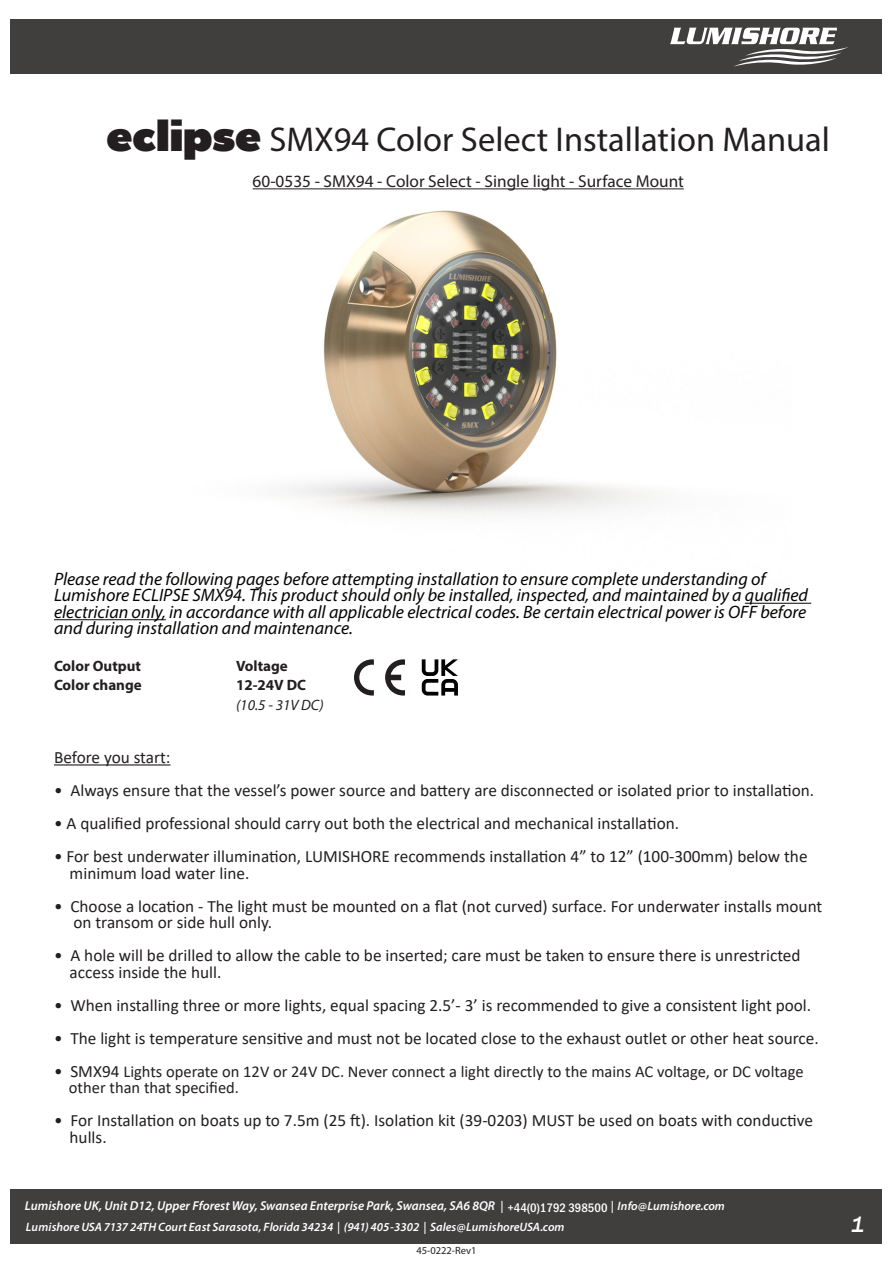
<style>
.page{position:relative;width:893px;height:1263px;background:#fff}
.page>*{position:absolute;margin:0;border:0;box-sizing:border-box;transform-origin:0 0}
.t1{font:34.5px "Myriad Pro";color:#231f20}
.t2{font:italic 500 22.5px "Franklin Gothic";color:#fff}
.t3{font:italic 18px/16.5px "Myriad Pro";color:#040503;text-align:justify}
.t4{font:17.25px/16.5px "Calibri";color:#231f20}
.t5{font:17.25px "Myriad Pro";color:#231f20}
.t6{font:16.5px/16.5px "Calibri";color:#231f20}
.t7{font:700 15px "Myriad Pro";color:#231f20}
.t8{font:italic 15px "Myriad Pro";color:#231f20}
.t9{font:italic 600 12.9px "Myriad Pro";color:#fff}
.t10{font:500 12.75px "Franklin Gothic URW Cond";color:#fff}
.t11{font:italic 600 12.15px "Myriad Pro";color:#fff}
.t12{font:10.5px "Myriad Pro";color:#231f20}
.s1{font-family:"Catalpa";font-weight:800;font-size:42px}
.s2{font-size:17.25px}
.s3{font-size:12.15px}
</style>
<div class="page">
<div style="left:11px;top:1189px;width:871px;height:54px;background:#413e3e"></div>
<div style="left:11px;top:20px;width:871px;height:54px;background:#413e3e"></div>
<svg style="left:670px;top:28px;width:178px;height:39px"></svg>
<img style="left:252px;top:188px;width:540px;height:416px">
<hr style="left:745px;top:603px;width:66px;height:1px;background:#040503">
<hr style="left:54px;top:619px;width:112px;height:1px;background:#040503">
<hr style="left:54px;top:764px;width:117px;height:1px;background:#231f20">
<hr style="left:253px;top:188px;width:431px;height:1px;background:#231f20">
<svg style="left:354px;top:659px;width:20px;height:36px"></svg>
<svg style="left:385px;top:659px;width:20px;height:36px"></svg>
<svg style="left:422px;top:659px;width:36px;height:36px"></svg>
<p class="t1" style="left:106px;top:118px;width:725px"><span class="s1">eclipse</span> SMX94 Color Select Installation Manual</p>
<p class="t5" style="left:253px;top:171px;width:433px">60-0535 - SMX94 - Color Select - Single light - Surface Mount</p>
<p class="t3" style="left:54px;top:570px;width:713px">Please read the following pages before attempting installation to ensure complete understanding of</p>
<p class="t3" style="left:54px;top:587px;width:755px">Lumishore ECLIPSE SMX94. This product should only be installed, inspected, and maintained by a qualified electrician only, in accordance with all applicable electrical codes. Be certain electrical power is OFF before and during installation and maintenance.</p>
<p class="t7" style="left:54px;top:656px;width:89px">Color Output</p>
<p class="t7" style="left:54px;top:675px;width:89px">Color change</p>
<p class="t7" style="left:236px;top:656px;width:53px">Voltage</p>
<p class="t7" style="left:236px;top:675px;width:72px">12-24V DC</p>
<p class="t8" style="left:236px;top:695px;width:89px">(10.5 - 31V DC)</p>
<p class="t4" style="left:54px;top:749px;width:118px">Before you start:</p>
<p class="t4" style="left:54px;top:782px;width:762px">• Always ensure that the vessel’s power source and battery are disconnected or isolated prior to installation.</p>
<p class="t4" style="left:54px;top:815px;width:627px">• A qualified professional should carry out both the electrical and mechanical installation.</p>
<p class="t4" style="left:70px;top:848px;width:739px;text-indent:-16px">• For best underwater illumination, LUMISHORE recommends installation 4” to 12” (100-300mm) below the minimum load water line.</p>
<p class="t4" style="left:73px;top:897px;width:750px;text-indent:-19px">• Choose a location - The light must be mounted on a flat (not curved) surface. For underwater installs mount on transom or side hull only.</p>
<p class="t4" style="left:70px;top:947px;width:732px;text-indent:-16px">• A hole will be drilled to allow the cable to be inserted; care must be taken to ensure there is unrestricted access inside the hull.</p>
<p class="t4" style="left:54px;top:996px;width:759px">• When installing three or more lights, equal spacing 2.5’- 3’ is recommended to give a consistent light pool.</p>
<p class="t4" style="left:54px;top:1029px;width:766px">• The light is temperature sensitive and must not be located close to the exhaust outlet or other heat source.</p>
<p class="t6" style="left:69px;top:1062px;width:736px;text-indent:-15px"><span class="s2">• SMX94</span> Lights operate on 12V or 24V DC. Never connect a light directly to the mains AC voltage, or DC voltage other than that specified.</p>
<p class="t4" style="left:70px;top:1112px;width:745px;text-indent:-16px">• For Installation on boats up to 7.5m (25 ft). Isolation kit (39-0203) MUST be used on boats with conductive hulls.</p>
<p class="t9" style="left:25px;top:1198px;width:701px">Lumishore UK, Unit D12, Upper Fforest Way, Swansea Enterprise Park, Swansea, SA6 8QR <span class="s3">| + 44(0)208 144 1694 | Info@Lumishore.com</span></p>
<p class="t11" style="left:26px;top:1220px;width:540px">LumishoreUSA 7137 24THCourt East Sarasota, Florida 34234 | (941) 405-3302 | Sales@LumishoreUSA.com</p>
<h2 class="t2" style="left:851px;top:1211px;width:15px">1</h2>
<p class="t10" style="left:507px;top:1198px;width:102px">+44(0)1792 398500</p>
<p class="t12" style="left:416px;top:1244px;width:62px">45-0222-Rev1</p>
</div>
